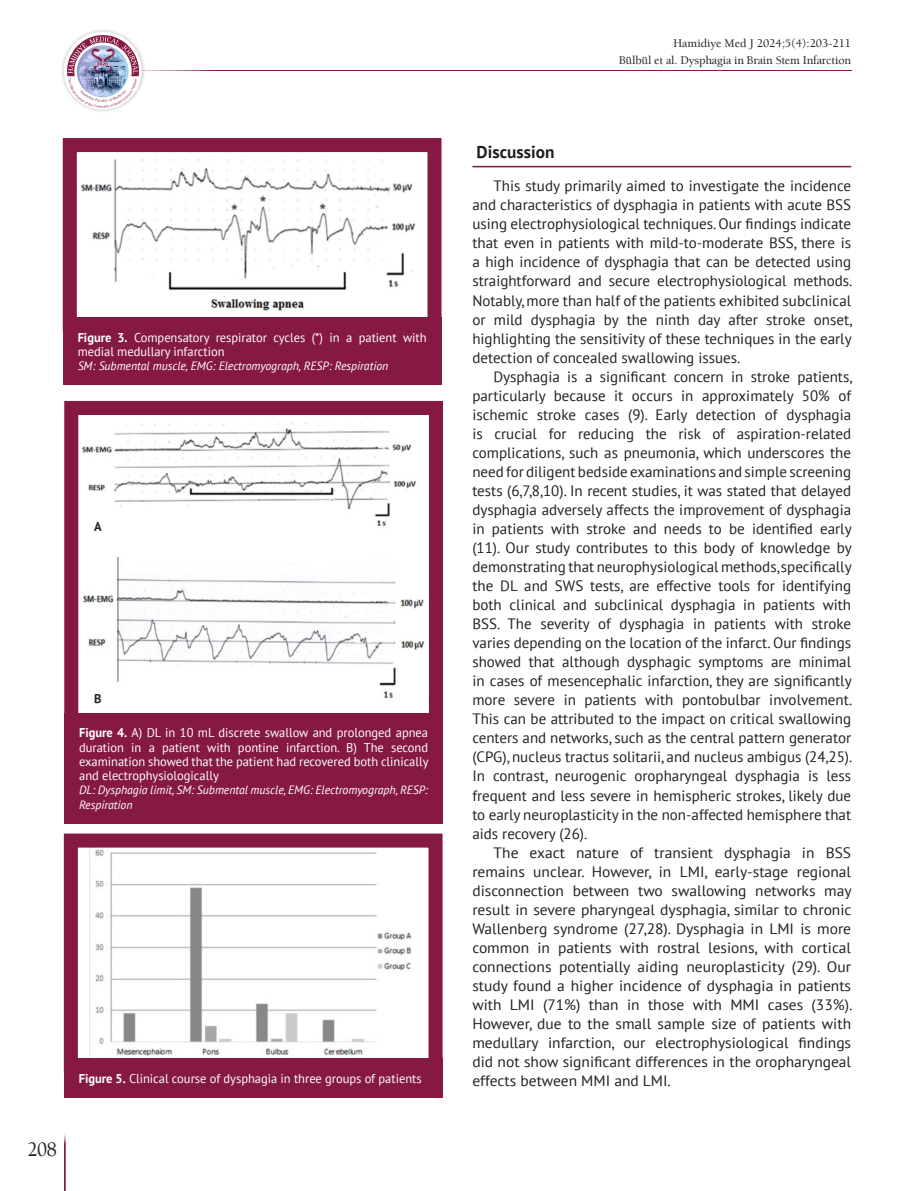
<style>
.page{position:relative;width:915px;height:1191px;background:#fff}
.page>*{position:absolute;margin:0;border:0;box-sizing:border-box;transform-origin:0 0}
.t1{font:21px "Berkeley Regular Tr";color:#231f20;scale:.92 1}
.ARA_BASLIK{font:700 17.25px "PT Sans";color:#231f20}
.YAZI{font:15px/19px "PT Sans";color:#231f20;text-align:justify}
.RESIM-ALTI{font:12.75px/14.2px "PT Sans";color:#fff;text-align:justify}
.RESIM-ALTI-2{font:700 12.75px "PT Sans";color:#231f20}
.RESIM-ALTI-3{font:italic 12px/14.2px "PT Sans";color:#fff}
.t2{font:12px "Berkeley Regular Tr";letter-spacing:-.01em;color:#231f20}
.s1{font-weight:700}
</style>
<div class="page">
<hr style="left:85px;top:70px;width:765px;height:1px;background:#861943">
<hr style="left:64px;top:1131px;width:1px;height:60px;background:#861943">
<div style="left:60px;top:28px;width:86px;height:86px;background:#231f20;opacity:.3"></div>
<div style="left:64px;top:32px;width:78px;height:78px;background:#fff;border-radius:50%"></div>
<svg style="left:67px;top:35px;width:72px;height:73px"></svg>
<hr style="left:472px;top:166px;width:378px;height:1px;background:#861943">
<svg style="left:64px;top:400px;width:379px;height:313px"></svg>
<div style="left:64px;top:713px;width:379px;height:110px;background:#861943"></div>
<svg style="left:62px;top:138px;width:380px;height:201px"></svg>
<div style="left:63px;top:317px;width:378px;height:68px;background:#861943"></div>
<svg style="left:63px;top:833px;width:380px;height:246px"></svg>
<div style="left:64px;top:1058px;width:378px;height:39px;background:#861943"></div>
<p class="RESIM-ALTI" style="left:78px;top:330px;width:350px"><span class="s1">Figure 3.</span> Compensatory respirator cycles (*) in a patient with medial medullary infarction</p>
<p class="RESIM-ALTI-3" style="left:78px;top:359px;width:312px">SM: Submental muscle, EMG: Electromyograph, RESP: Respiration</p>
<p class="RESIM-ALTI-2" style="left:94px;top:518px;width:9px">A</p>
<p class="RESIM-ALTI-2" style="left:94px;top:689px;width:9px">B</p>
<p class="RESIM-ALTI" style="left:79px;top:725px;width:351px"><span class="s1">Figure 4.</span> A) DL in 10 mL discrete swallow and prolonged apnea duration in a patient with pontine infarction. B) The second examination showed that the patient had recovered both clinically and electrophysiologically</p>
<p class="RESIM-ALTI-3" style="left:79px;top:783px;width:350px">DL: Dysphagia limit, SM: Submental muscle, EMG: Electromyograph, RESP:<br>Respiration</p>
<h1 class="t1" style="left:27px;top:1136px;width:33px">208</h1>
<p class="RESIM-ALTI" style="left:79px;top:1070px;width:344px"><span class="s1">Figure 5.</span> Clinical course of dysphagia in three groups of patients</p>
<p class="t2" style="left:673px;top:36px;width:179px">Hamidiye Med J 2024;5(4):203-211</p>
<p class="t2" style="left:619px;top:53px;width:233px">Bülbül et al. Dysphagia in Brain Stem Infarction</p>
<p class="ARA_BASLIK" style="left:476px;top:140px;width:79px">Discussion</p>
<p class="YAZI" style="left:472px;top:176px;width:381px;text-indent:21px">This study primarily aimed to investigate the incidence and characteristics of dysphagia in patients with acute BSS using electrophysiological techniques. Our findings indicate that even in patients with mild-to-moderate BSS, there is a high incidence of dysphagia that can be detected using straightforward and secure electrophysiological methods.<br>Notably, more than half of the patients exhibited subclinical or mild dysphagia by the ninth day after stroke onset, highlighting the sensitivity of these techniques in the early detection of concealed swallowing issues.</p>
<p class="YAZI" style="left:472px;top:366px;width:381px;text-indent:21px">Dysphagia is a significant concern in stroke patients, particularly because it occurs in approximately 50% of ischemic stroke cases (9). Early detection of dysphagia is crucial for reducing the risk of aspiration-related complications, such as pneumonia, which underscores the need for diligent bedside examinations and simple screening tests (6,7,8,10). In recent studies, it was stated that delayed dysphagia adversely affects the improvement of dysphagia in patients with stroke and needs to be identified early (11). Our study contributes to this body of knowledge by demonstrating that neurophysiological methods, specifically the DL and SWS tests, are effective tools for identifying both clinical and subclinical dysphagia in patients with BSS. The severity of dysphagia in patients with stroke varies depending on the location of the infarct. Our findings showed that although dysphagic symptoms are minimal in cases of mesencephalic infarction, they are significantly more severe in patients with pontobulbar involvement.<br>This can be attributed to the impact on critical swallowing centers and networks, such as the central pattern generator (CPG), nucleus tractus solitarii, and nucleus ambigus (24,25).<br>In contrast, neurogenic oropharyngeal dysphagia is less frequent and less severe in hemispheric strokes, likely due to early neuroplasticity in the non-affected hemisphere that aids recovery (26).</p>
<p class="YAZI" style="left:472px;top:842px;width:381px;text-indent:21px">The exact nature of transient dysphagia in BSS remains unclear. However, in LMI, early-stage regional disconnection between two swallowing networks may result in severe pharyngeal dysphagia, similar to chronic Wallenberg syndrome (27,28). Dysphagia in LMI is more common in patients with rostral lesions, with cortical connections potentially aiding neuroplasticity (29). Our study found a higher incidence of dysphagia in patients with LMI (71%) than in those with MMI cases (33%).<br>However, due to the small sample size of patients with medullary infarction, our electrophysiological findings did not show significant differences in the oropharyngeal effects between MMI and LMI.</p>
</div>
